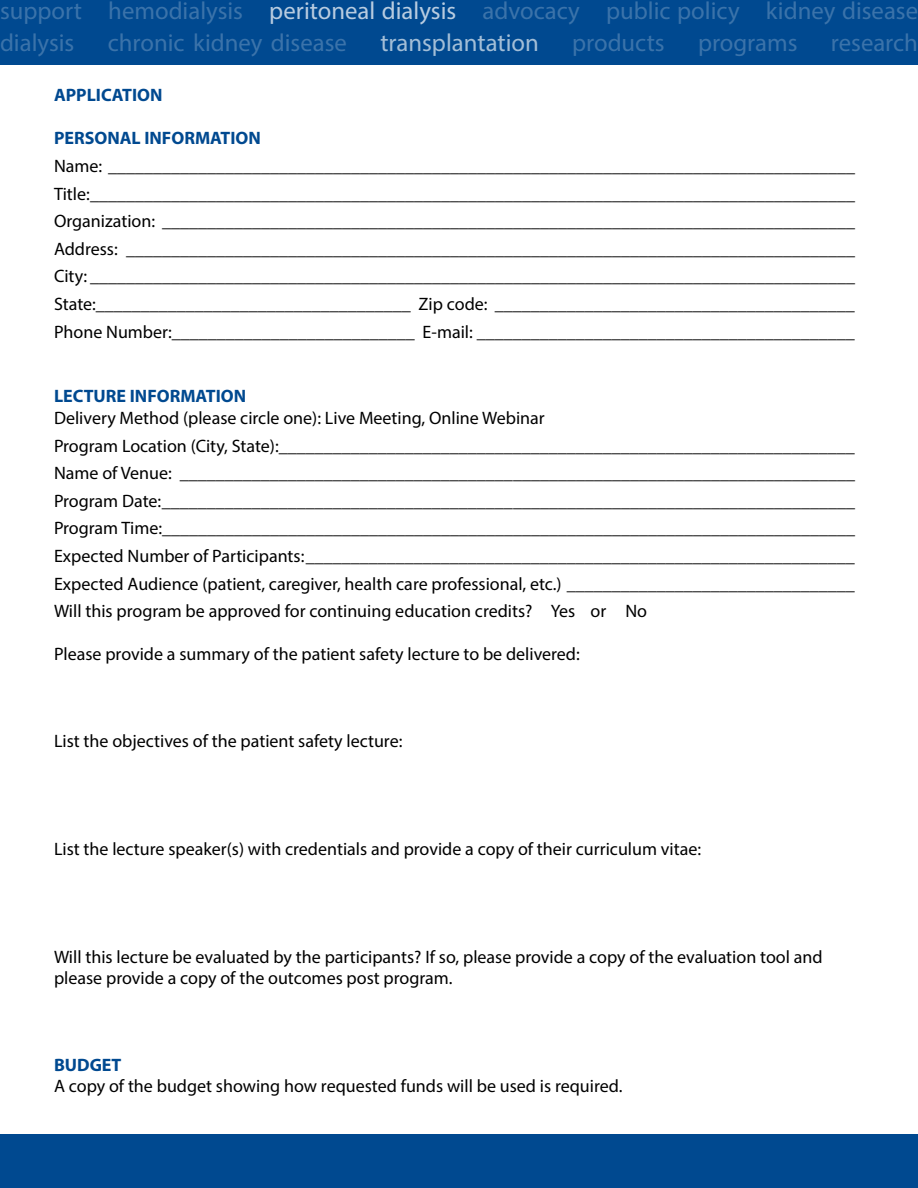
<style>
.page{position:relative;width:918px;height:1188px;background:#fff}
.page>*{position:absolute;margin:0;border:0;box-sizing:border-box;transform-origin:0 0}
.t1{font:24.75px/32px "Myriad Pro";color:#3b73aa}
.t2{font:24.75px "Myriad Pro";color:#a3bed7}
.t3{font:18px/27.6px "Myriad Pro";color:#000}
.t4{font:700 18px "Myriad Pro";color:#004990}
.s1{color:#b8cce0}
</style>
<div class="page">
<div style="left:0;top:1134px;width:918px;height:54px;background:#004990"></div>
<div style="left:0;top:0;width:918px;height:64px;background:#004990"></div>
<h1 class="t1" style="left:0;top:-6px;width:920px">support hemodialysis <span class="s1">peritoneal dialysis</span> advocacy public policy kidney disease dialysis</h1>
<h1 class="t1" style="left:108px;top:26px;width:241px">chronic kidney disease</h1>
<h1 class="t2" style="left:380px;top:27px;width:160px">transplantation</h1>
<h1 class="t1" style="left:572px;top:26px;width:94px">products</h1>
<h1 class="t1" style="left:698px;top:26px;width:101px">programs</h1>
<h1 class="t1" style="left:831px;top:26px;width:89px">research</h1>
<p class="t4" style="left:54px;top:83px;width:110px">APPLICATION</p>
<p class="t4" style="left:54px;top:127px;width:208px">PERSONAL INFORMATION</p>
<p class="t3" style="left:54px;top:152px;width:802px;text-align:justify">Name: ___________________________________________________________________________________ Title:_____________________________________________________________________________________ Organization: _____________________________________________________________________________ Address: _________________________________________________________________________________ City: _____________________________________________________________________________________ State:___________________________________ Zip code: ________________________________________ Phone Number:___________________________ E-mail: __________________________________________</p>
<p class="t4" style="left:54px;top:385px;width:194px">LECTURE INFORMATION</p>
<p class="t3" style="left:54px;top:404px;width:802px">Delivery Method (please circle one): Live Meeting, Online Webinar<br>Program Location (City, State):________________________________________________________________ Name of Venue: ___________________________________________________________________________ Program Date:_____________________________________________________________________________ Program Time:_____________________________________________________________________________ Expected Number of Participants:_____________________________________________________________ Expected Audience (patient, caregiver, health care professional, etc.) ________________________________ Will this program be approved for continuing education credits? Yes or No</p>
<p class="t3" style="left:54px;top:640px;width:527px">Please provide a summary of the patient safety lecture to be delivered:</p>
<p class="t3" style="left:54px;top:727px;width:350px">List the objectives of the patient safety lecture:</p>
<p class="t3" style="left:54px;top:835px;width:649px">List the lecture speaker(s) with credentials and provide a copy of their curriculum vitae:</p>
<p class="t3" style="left:54px;top:946px;width:770px;line-height:21.6px">Will this lecture be evaluated by the participants? If so, please provide a copy of the evaluation tool and please provide a copy of the outcomes post program.</p>
<p class="t4" style="left:54px;top:1053px;width:69px">BUDGET</p>
<p class="t3" style="left:54px;top:1072px;width:570px">A copy of the budget showing how requested funds will be used is required.</p>
</div>
